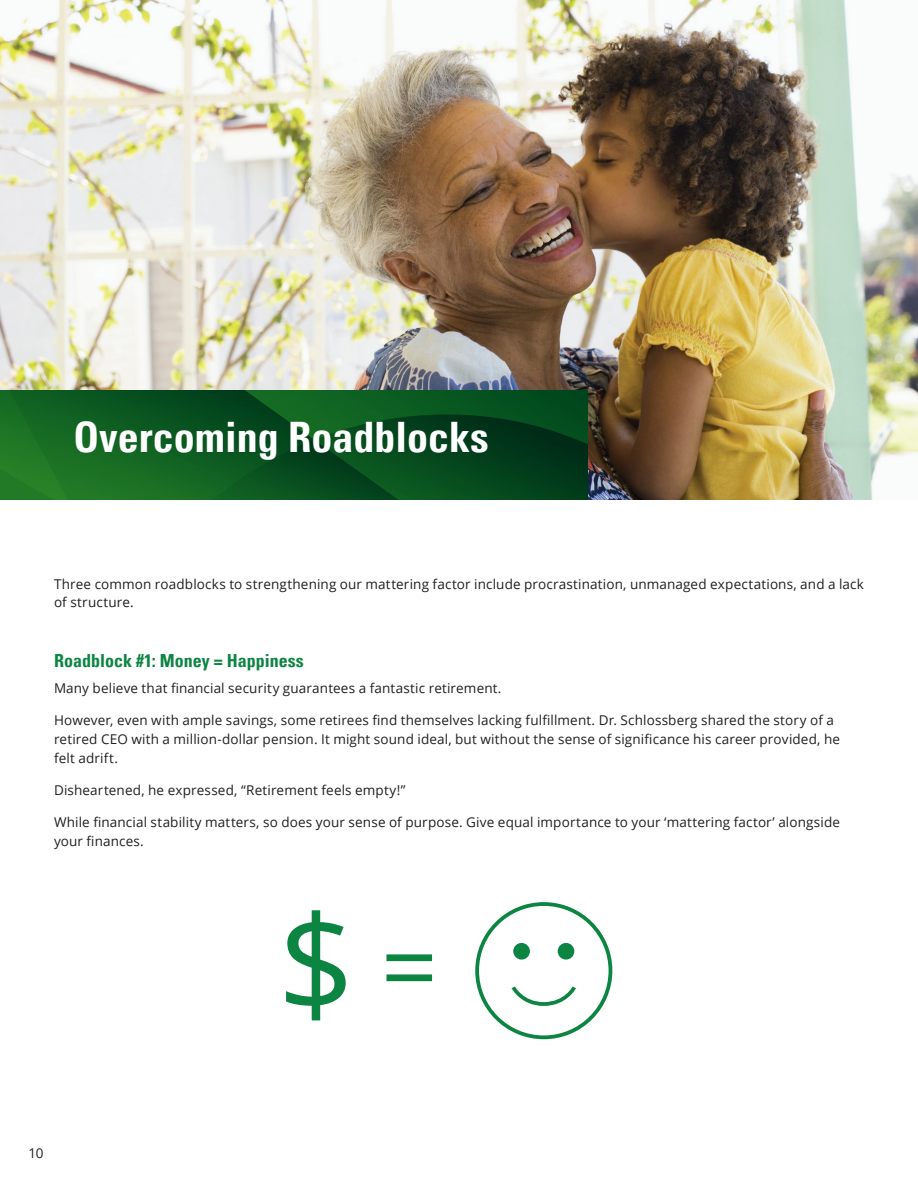
<style>
.page{position:relative;width:918px;height:1188px;background:#fff}
.page>*{position:absolute;margin:0;border:0;box-sizing:border-box;transform-origin:0 0}
.t1{font:134.85px "Open Sans";color:#0c8542}
.H2_white_header{font:700 condensed 42px "Univers LT Pro";color:#fff}
.subhead_H3{font:700 condensed 18px "Univers LT Pro";color:#0c8542}
.body_don{font:13.5px/18.8px "Open Sans";letter-spacing:.01em;color:#231f20}
.s1{font-size:100.35px}
</style>
<div class="page">
<img style="left:0;top:0;width:918px;height:500px">
<svg style="left:0;top:390px;width:588px;height:110px;background:#0b551f"></svg>
<svg style="left:511px;top:986px;width:65px;height:20px"></svg>
<div style="left:475px;top:902px;width:137px;height:137px;border:4px solid #0c8542;border-radius:50%"></div>
<div style="left:513px;top:943px;width:17px;height:17px;background:#0c8542;border-radius:50%"></div>
<div style="left:558px;top:943px;width:16px;height:17px;background:#0c8542;border-radius:50%"></div>
<p class="H2_white_header" style="left:73px;top:412px;width:417px">Overcoming Roadblocks</p>
<p class="body_don" style="left:54px;top:574px;width:811px">Three common roadblocks to strengthening our mattering factor include procrastination, unmanaged expectations, and a lack of structure.</p>
<h2 class="subhead_H3" style="left:54px;top:650px;width:251px">Roadblock #1: Money = Happiness</h2>
<p class="body_don" style="left:54px;top:678px;width:449px">Many believe that financial security guarantees a fantastic retirement.</p>
<p class="body_don" style="left:54px;top:711px;width:788px">However, even with ample savings, some retirees find themselves lacking fulfillment. Dr. Schlossberg shared the story of a retired CEO with a million-dollar pension. It might sound ideal, but without the sense of significance his career provided, he felt adrift.</p>
<p class="body_don" style="left:54px;top:780px;width:353px">Disheartened, he expressed, “Retirement feels empty!”</p>
<p class="body_don" style="left:54px;top:813px;width:788px">While financial stability matters, so does your sense of purpose. Give equal importance to your ‘mattering factor’ alongside your finances.</p>
<h1 class="t1" style="left:277px;top:871px;width:162px">$ <span class="s1">=</span></h1>
<p class="body_don" style="left:28px;top:1144px;width:16px">10</p>
</div>
